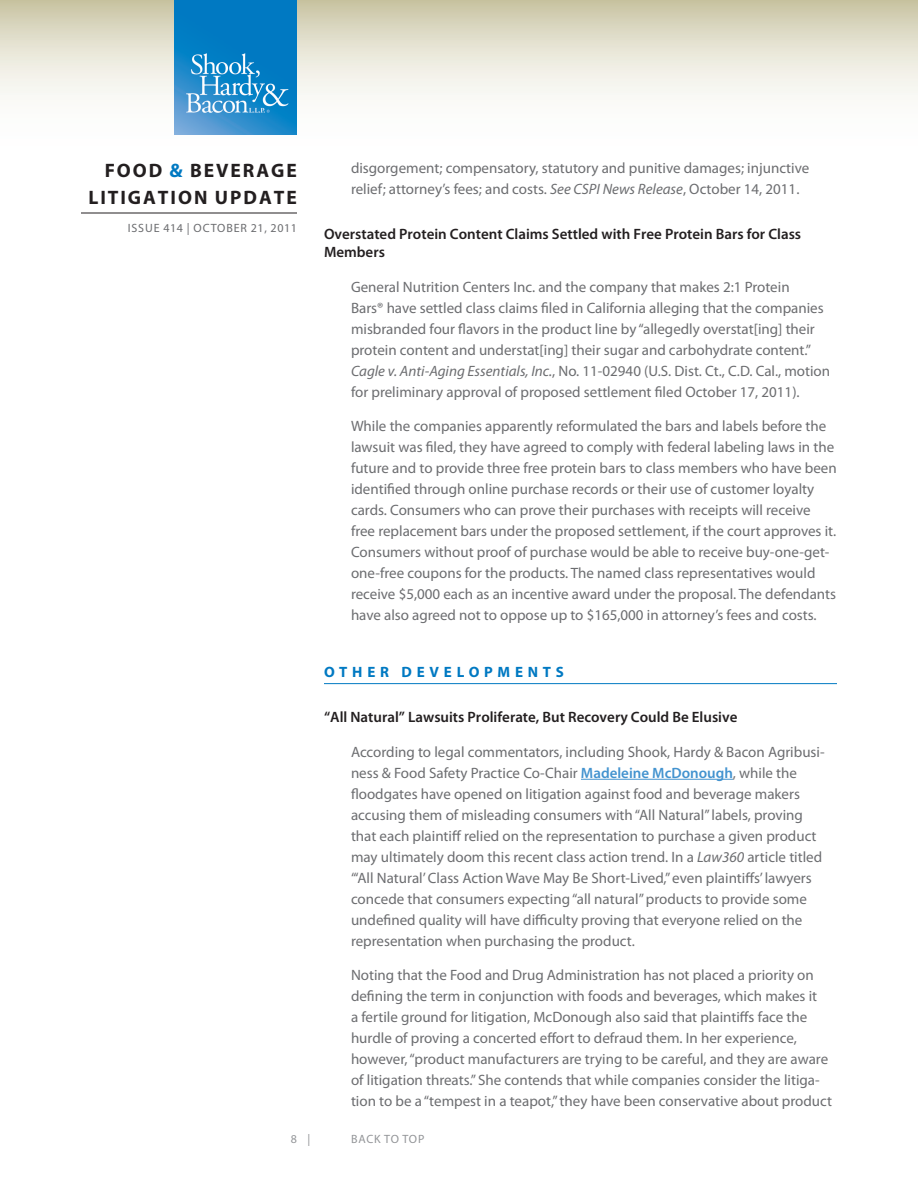
<style>
.page{position:relative;width:918px;height:1188px;background:#fff}
.page>*{position:absolute;margin:0;border:0;box-sizing:border-box;transform-origin:0 0}
.t1{font:700 19.5px/27px "Myriad Pro";letter-spacing:.1em;color:#231f20;text-align:right}
.Body{font:15px/21px "Myriad Pro";color:#6c6d70}
.Subhead{font:600 15px/18px "Myriad Pro";color:#231f20}
.Head{font:700 15px "Myriad Pro";letter-spacing:.32em;color:#0079c2}
.t2{font:12px "Myriad Pro";letter-spacing:.07em;color:#6c6d70}
.t3{font:12px "Myriad Pro";letter-spacing:.06em;color:#939598}
.s1{color:#0079c2}
.s2{font-style:italic}
.s3{font-weight:600;color:#4393cf}
</style>
<div class="page">
<svg style="left:0;top:0;width:918px;height:135px"></svg>
<hr style="left:81px;top:213px;width:216px;height:1px;background:#231f20">
<img style="left:175px;top:0;width:122px;height:135px">
<hr style="left:324px;top:683px;width:513px;height:1px;background:#0079c2">
<hr style="left:581px;top:779px;width:152px;height:1px;background:#4393cf">
<h1 class="t1" style="left:88px;top:156px;width:210px">FOOD <span class="s1">&amp;</span> BEVERAGE<br>LITIGATION UPDATE</h1>
<p class="t2" style="left:128px;top:221px;width:171px">ISSUE 414 | OCTOBER 21, 2011</p>
<p class="Body" style="left:351px;top:157px;width:460px">disgorgement; compensatory, statutory and punitive damages; injunctive relief; attorney’s fees; and costs. <span class="s2">See CSPI News Release</span>, October 14, 2011.</p>
<p class="Subhead" style="left:324px;top:225px;width:479px">Overstated Protein Content Claims Settled with Free Protein Bars for Class<br>Members</p>
<p class="Body" style="left:351px;top:276px;width:481px">General Nutrition Centers Inc. and the company that makes 2:1 Protein<br>Bars® have settled class claims filed in California alleging that the companies misbranded four flavors in the product line by “allegedly overstat[ing] their protein content and understat[ing] their sugar and carbohydrate content.” <span class="s2">Cagle v. Anti-Aging Essentials, Inc.</span>, No. 11-02940 (U.S. Dist. Ct., C.D. Cal., motion for preliminary approval of proposed settlement filed October 17, 2011).</p>
<p class="Body" style="left:351px;top:415px;width:487px">While the companies apparently reformulated the bars and labels before the lawsuit was filed, they have agreed to comply with federal labeling laws in the future and to provide three free protein bars to class members who have been identified through online purchase records or their use of customer loyalty cards. Consumers who can prove their purchases with receipts will receive free replacement bars under the proposed settlement, if the court approves it.<br>Consumers without proof of purchase would be able to receive buy-one-get&shy;one-free coupons for the products. The named class representatives would receive $5,000 each as an incentive award under the proposal. The defendants have also agreed not to oppose up to $165,000 in attorney’s fees and costs.</p>
<p class="Head" style="left:324px;top:662px;width:241px">OTHER DEVELOPMENTS</p>
<p class="Subhead" style="left:324px;top:708px;width:415px">“All Natural” Lawsuits Proliferate, But Recovery Could Be Elusive</p>
<p class="Body" style="left:351px;top:741px;width:475px">According to legal commentators, including Shook, Hardy &amp; Bacon Agribusi&shy;ness &amp; Food Safety Practice Co-Chair <span class="s3">Madeleine McDonough</span>, while the floodgates have opened on litigation against food and beverage makers accusing them of misleading consumers with “All Natural” labels, proving that each plaintiff relied on the representation to purchase a given product may ultimately doom this recent class action trend. In a <span class="s2">Law360</span> article titled “‘All Natural’ Class Action Wave May Be Short-Lived,” even plaintiffs’ lawyers concede that consumers expecting “all natural” products to provide some undefined quality will have difficulty proving that everyone relied on the representation when purchasing the product.</p>
<p class="Body" style="left:351px;top:964px;width:483px">Noting that the Food and Drug Administration has not placed a priority on defining the term in conjunction with foods and beverages, which makes it<br>a fertile ground for litigation, McDonough also said that plaintiffs face the hurdle of proving a concerted effort to defraud them. In her experience, however, “product manufacturers are trying to be careful, and they are aware of litigation threats.” She contends that while companies consider the litiga&shy;tion to be a “tempest in a teapot,” they have been conservative about product</p>
<p class="t3" style="left:291px;top:1132px;width:21px">8 |</p>
<p class="t3" style="left:351px;top:1132px;width:75px">BACK TO TOP</p>
</div>
